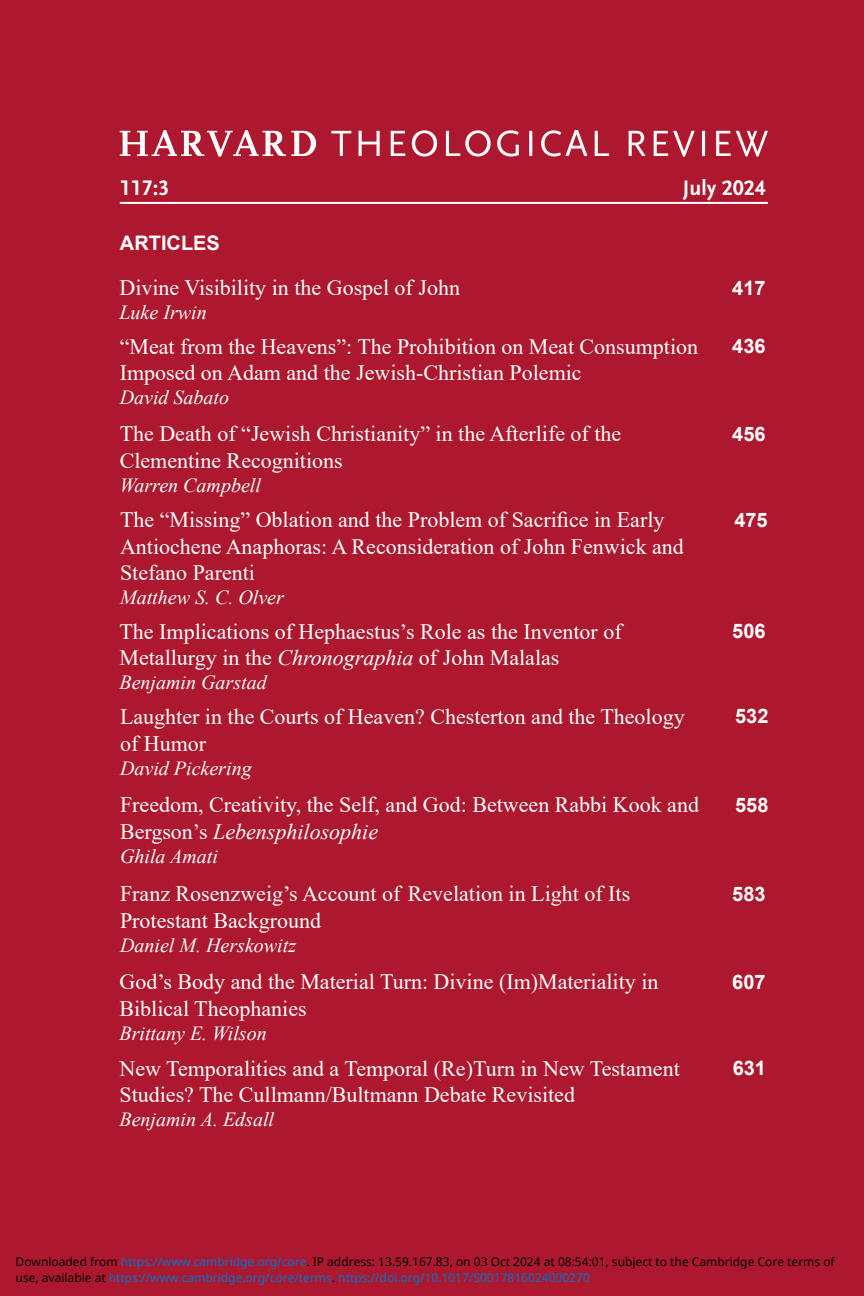
<style>
.page{position:relative;width:864px;height:1296px;background:#ad182e}
.page>*{position:absolute;margin:0;border:0;box-sizing:border-box;transform-origin:0 0}
.t1{font:22px/26.4px "Times New Roman";color:#fff}
.t2{font:700 22px "Scala Sans Pro";color:#fff}
.t3{font:italic 20px "Times New Roman";color:#fff}
.t4{font:700 20px "Arial";color:#fff}
.t5{font:12px "Noto Sans";color:#000}
.t6{font:12px "Noto Sans";color:#0172cf}
.s1{font-style:italic}
.s2{color:#0172cf}
.s3{color:#000}
</style>
<div class="page">
<hr style="left:120px;top:202px;width:648px;height:2px;background:#fff">
<svg style="left:120px;top:130px;width:648px;height:27px"></svg>
<p class="t2" style="left:120px;top:175px;width:51px">117:3</p>
<p class="t2" style="left:683px;top:175px;width:84px">July 2024</p>
<p class="t4" style="left:120px;top:229px;width:102px">ARTICLES</p>
<p class="t1" style="left:120px;top:274px;width:342px">Divine Visibility in the Gospel of John</p>
<p class="t3" style="left:120px;top:299px;width:89px">Luke Irwin</p>
<p class="t1" style="left:120px;top:333px;width:580px">“Meat from the Heavens”: The Prohibition on Meat Consumption<br>Imposed on Adam and the Jewish-Christian Polemic</p>
<p class="t3" style="left:120px;top:384px;width:111px">David Sabato</p>
<p class="t1" style="left:120px;top:420px;width:503px">The Death of “Jewish Christianity” in the Afterlife of the<br>Clementine Recognitions</p>
<p class="t3" style="left:120px;top:471px;width:143px">Warren Campbell</p>
<p class="t1" style="left:120px;top:506px;width:565px">The “Missing” Oblation and the Problem of Sacrifice in Early<br>Antiochene Anaphoras: A Reconsideration of John Fenwick and<br>Stefano Parenti</p>
<p class="t3" style="left:120px;top:584px;width:165px">Matthew S. C. Olver</p>
<p class="t1" style="left:120px;top:618px;width:504px">The Implications of Hephaestus’s Role as the Inventor of<br>Metallurgy in the <span class="s1">Chronographia</span> of John Malalas</p>
<p class="t3" style="left:120px;top:669px;width:149px">Benjamin Garstad</p>
<p class="t1" style="left:120px;top:703px;width:566px">Laughter in the Courts of Heaven? Chesterton and the Theology of Humor</p>
<p class="t3" style="left:120px;top:754px;width:133px">David Pickering</p>
<p class="t1" style="left:120px;top:791px;width:581px">Freedom, Creativity, the Self, and God: Between Rabbi Kook and<br>Bergson’s <span class="s1">Lebensphilosophie</span></p>
<p class="t3" style="left:120px;top:842px;width:99px">Ghila Amati</p>
<p class="t1" style="left:120px;top:880px;width:512px">Franz Rosenzweig’s Account of Revelation in Light of Its<br>Protestant Background</p>
<p class="t3" style="left:120px;top:931px;width:178px">Daniel M. Herskowitz</p>
<p class="t1" style="left:120px;top:968px;width:540px">God’s Body and the Material Turn: Divine (Im)Materiality in<br>Biblical Theophanies</p>
<p class="t3" style="left:120px;top:1019px;width:149px">Brittany E. Wilson</p>
<p class="t4" style="left:732px;top:274px;width:35px">417</p>
<p class="t4" style="left:732px;top:332px;width:35px">436</p>
<p class="t4" style="left:732px;top:419px;width:35px">456</p>
<p class="t4" style="left:734px;top:505px;width:35px">475</p>
<p class="t4" style="left:732px;top:617px;width:35px">506</p>
<p class="t4" style="left:735px;top:702px;width:35px">532</p>
<p class="t4" style="left:735px;top:791px;width:35px">558</p>
<p class="t4" style="left:732px;top:879px;width:35px">583</p>
<p class="t4" style="left:732px;top:967px;width:35px">607</p>
<p class="t1" style="left:120px;top:1054px;width:562px">New Temporalities and a Temporal (Re)Turn in New Testament</p>
<p class="t4" style="left:733px;top:1054px;width:35px">631</p>
<p class="t1" style="left:120px;top:1081px;width:457px">Studies? The Cullmann/Bultmann Debate Revisited</p>
<p class="t3" style="left:120px;top:1106px;width:156px">Benjamin A. Edsall</p>
<p class="t5" style="left:16px;top:1253px;width:821px">Downloaded from <span class="s2">https://www.cambridge.org/core</span>. IP address: 13.59.167.83, on 03 Oct 2024 at 08:54:01, subject to the Cambridge Core terms of</p>
<p class="t6" style="left:16px;top:1269px;width:576px"><span class="s3">use, available at</span> https://www.cambridge.org/core/terms<span class="s3">.</span> https://doi.org/10.1017/S0017816024000270</p>
</div>
